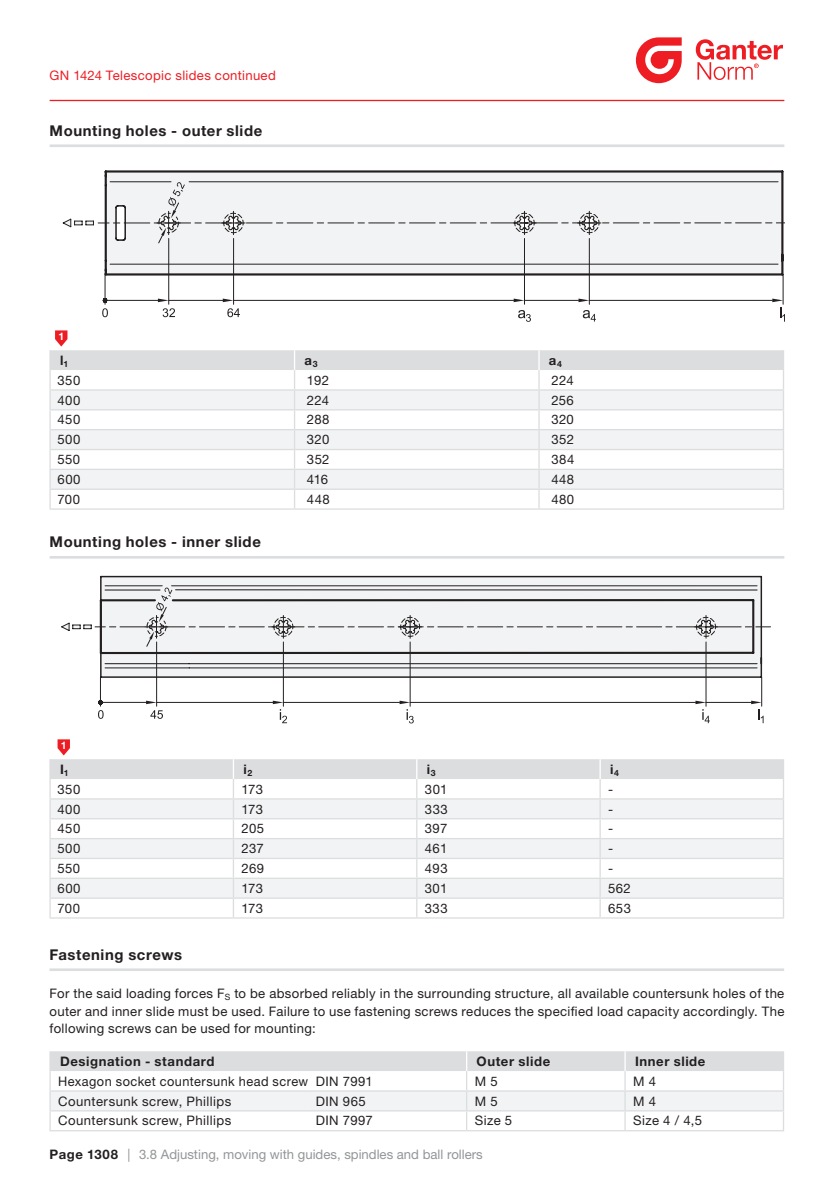
<style>
.page{position:relative;width:834px;height:1181px;background:#fff}
.page>*{position:absolute;margin:0;border:0;box-sizing:border-box;transform-origin:0 0}
.t1{font:700 14.88px "Helvetica Neue LTW1 G";letter-spacing:.04em;color:#231f20}
.t2{font:13.12px/17.5px "Helvetica Neue LTW1 G";letter-spacing:.03em;color:#231f20;text-align:justify}
.t3{font:13.12px "Helvetica Neue LT Pro";color:#939598}
.t4{font:700 13.12px "Helvetica Neue LT Pro";letter-spacing:.045em;color:#231f20}
.t5{font:13.12px "Helvetica Neue LTW1 G";letter-spacing:.025em;color:#ee1d23}
.t6{font:700 13.12px "Helvetica Neue LTW1 G";color:#231f20}
.t7{font:700 10.5px "Helvetica Neue LTW1 G";color:#fff}
.s1{font-family:"Helvetica Neue LTW1 G";font-weight:700;color:#231f20}
.s2{font-family:"Helvetica Neue LTW1 G"}
</style>
<div class="page">
<hr style="left:50px;top:100px;width:734px;height:1px;background:#ee1d23">
<svg style="left:635px;top:37px;width:46px;height:46px"></svg>
<svg style="left:695px;top:39px;width:87px;height:41px"></svg>
<hr style="left:49px;top:917px;width:184px;height:1px;background:#dcdddf">
<hr style="left:233px;top:917px;width:183px;height:1px;background:#dcdddf">
<hr style="left:416px;top:917px;width:184px;height:1px;background:#dcdddf">
<hr style="left:600px;top:917px;width:184px;height:1px;background:#dcdddf">
<svg style="left:49px;top:739px;width:735px;height:178px"></svg>
<div style="left:101px;top:576px;width:660px;height:101px;background:#f2f3f4"></div>
<hr style="left:101px;top:676px;width:660px;height:2px;background:#231f20">
<hr style="left:101px;top:576px;width:660px;height:1px;background:#231f20">
<hr style="left:100px;top:576px;width:2px;height:101px;background:#231f20">
<hr style="left:760px;top:576px;width:2px;height:101px;background:#231f20">
<svg style="left:61px;top:585px;width:696px;height:83px"></svg>
<svg style="left:98px;top:677px;width:6px;height:42px"></svg>
<svg style="left:751px;top:677px;width:12px;height:46px"></svg>
<hr style="left:705px;top:702px;width:46px;height:1px;background:#231f20">
<hr style="left:705px;top:642px;width:1px;height:64px;background:#231f20">
<svg style="left:695px;top:700px;width:14px;height:23px"></svg>
<hr style="left:156px;top:642px;width:1px;height:64px;background:#231f20">
<svg style="left:146px;top:700px;width:11px;height:4px"></svg>
<svg style="left:150px;top:710px;width:13px;height:9px"></svg>
<hr style="left:102px;top:702px;width:44px;height:1px;background:#231f20">
<hr style="left:410px;top:702px;width:285px;height:1px;background:#231f20">
<hr style="left:409px;top:642px;width:1px;height:64px;background:#231f20">
<hr style="left:283px;top:702px;width:116px;height:1px;background:#231f20">
<svg style="left:399px;top:700px;width:14px;height:23px"></svg>
<hr style="left:283px;top:642px;width:1px;height:64px;background:#231f20">
<hr style="left:157px;top:702px;width:116px;height:1px;background:#231f20">
<svg style="left:273px;top:700px;width:14px;height:23px"></svg>
<svg style="left:62px;top:587px;width:708px;height:60px"></svg>
<hr style="left:173px;top:599px;width:580px;height:2px;background:#231f20">
<hr style="left:101px;top:599px;width:54px;height:2px;background:#231f20">
<hr style="left:101px;top:652px;width:652px;height:2px;background:#231f20">
<hr style="left:100px;top:600px;width:2px;height:53px;background:#231f20">
<hr style="left:752px;top:600px;width:2px;height:53px;background:#231f20">
<hr style="left:49px;top:508px;width:245px;height:2px;background:#dcdddf">
<hr style="left:294px;top:508px;width:245px;height:2px;background:#dcdddf">
<hr style="left:539px;top:508px;width:245px;height:2px;background:#dcdddf">
<svg style="left:49px;top:330px;width:735px;height:178px"></svg>
<hr style="left:106px;top:170px;width:676px;height:3px;background:#231f20">
<hr style="left:105px;top:274px;width:1px;height:30px;background:#231f20">
<svg style="left:102px;top:298px;width:6px;height:19px"></svg>
<hr style="left:524px;top:238px;width:1px;height:66px;background:#231f20">
<svg style="left:513px;top:298px;width:11px;height:4px"></svg>
<svg style="left:518px;top:310px;width:13px;height:12px"></svg>
<hr style="left:589px;top:238px;width:1px;height:66px;background:#231f20">
<svg style="left:578px;top:298px;width:11px;height:4px"></svg>
<hr style="left:524px;top:300px;width:54px;height:1px;background:#231f20">
<svg style="left:582px;top:310px;width:13px;height:11px"></svg>
<hr style="left:782px;top:274px;width:1px;height:30px;background:#231f20">
<svg style="left:772px;top:298px;width:12px;height:20px"></svg>
<hr style="left:589px;top:300px;width:183px;height:1px;background:#231f20">
<hr style="left:168px;top:238px;width:1px;height:66px;background:#231f20">
<svg style="left:158px;top:298px;width:11px;height:4px"></svg>
<svg style="left:162px;top:308px;width:13px;height:9px"></svg>
<hr style="left:233px;top:238px;width:1px;height:66px;background:#231f20">
<svg style="left:223px;top:298px;width:10px;height:4px"></svg>
<hr style="left:105px;top:300px;width:53px;height:1px;background:#231f20">
<svg style="left:227px;top:308px;width:13px;height:9px"></svg>
<hr style="left:233px;top:300px;width:280px;height:1px;background:#231f20">
<hr style="left:169px;top:300px;width:54px;height:1px;background:#231f20">
<svg style="left:63px;top:171px;width:721px;height:104px"></svg>
<hr style="left:50px;top:144px;width:734px;height:3px;background:#dcdddf">
<hr style="left:50px;top:556px;width:734px;height:2px;background:#dcdddf">
<hr style="left:49px;top:968px;width:735px;height:3px;background:#dcdddf">
<svg style="left:49px;top:1051px;width:735px;height:79px"></svg>
<hr style="left:49px;top:1130px;width:259px;height:1px;background:#dcdddf">
<hr style="left:308px;top:1130px;width:158px;height:1px;background:#dcdddf">
<hr style="left:466px;top:1130px;width:159px;height:1px;background:#dcdddf">
<hr style="left:625px;top:1130px;width:159px;height:1px;background:#dcdddf">
<p class="t5" style="left:50px;top:67px;width:228px">GN 1424 Telescopic slides continued</p>
<p class="t1" style="left:50px;top:121px;width:214px">Mounting holes - outer slide</p>
<p class="t7" style="left:58px;top:330px;width:7px">1</p>
<p class="t6" style="left:60px;top:352px;width:10px">l<sub>1</sub></p>
<p class="t6" style="left:304px;top:352px;width:14px">a<sub>3</sub></p>
<p class="t6" style="left:549px;top:352px;width:14px">a<sub>4</sub></p>
<p class="t2" style="left:58px;top:371px;width:24px">350</p>
<p class="t2" style="left:307px;top:371px;width:24px">192</p>
<p class="t2" style="left:551px;top:371px;width:24px">224</p>
<p class="t2" style="left:57px;top:391px;width:25px">400</p>
<p class="t2" style="left:307px;top:391px;width:24px">224</p>
<p class="t2" style="left:551px;top:391px;width:24px">256</p>
<p class="t2" style="left:57px;top:411px;width:24px">450</p>
<p class="t2" style="left:307px;top:411px;width:24px">288</p>
<p class="t2" style="left:551px;top:411px;width:24px">320</p>
<p class="t2" style="left:57px;top:431px;width:24px">500</p>
<p class="t2" style="left:307px;top:431px;width:24px">320</p>
<p class="t2" style="left:551px;top:431px;width:24px">352</p>
<p class="t2" style="left:57px;top:450px;width:24px">550</p>
<p class="t2" style="left:307px;top:450px;width:24px">352</p>
<p class="t2" style="left:551px;top:450px;width:24px">384</p>
<p class="t2" style="left:57px;top:470px;width:25px">600</p>
<p class="t2" style="left:307px;top:470px;width:23px">416</p>
<p class="t2" style="left:551px;top:470px;width:24px">448</p>
<p class="t2" style="left:57px;top:490px;width:24px">700</p>
<p class="t2" style="left:307px;top:490px;width:24px">448</p>
<p class="t2" style="left:551px;top:490px;width:24px">480</p>
<p class="t1" style="left:50px;top:532px;width:213px">Mounting holes - inner slide</p>
<p class="t7" style="left:61px;top:739px;width:7px">1</p>
<p class="t6" style="left:60px;top:761px;width:10px">I<sub>1</sub></p>
<p class="t6" style="left:243px;top:761px;width:10px">i<sub>2</sub></p>
<p class="t6" style="left:426px;top:761px;width:10px">i<sub>3</sub></p>
<p class="t6" style="left:610px;top:761px;width:10px">i<sub>4</sub></p>
<p class="t2" style="left:58px;top:780px;width:24px">350</p>
<p class="t2" style="left:241px;top:780px;width:23px">173</p>
<p class="t2" style="left:425px;top:780px;width:24px">301</p>
<p class="t2" style="left:608px;top:780px;width:7px">-</p>
<p class="t2" style="left:57px;top:800px;width:25px">400</p>
<p class="t2" style="left:241px;top:800px;width:23px">173</p>
<p class="t2" style="left:425px;top:800px;width:24px">333</p>
<p class="t2" style="left:608px;top:800px;width:7px">-</p>
<p class="t2" style="left:57px;top:820px;width:24px">450</p>
<p class="t2" style="left:241px;top:820px;width:24px">205</p>
<p class="t2" style="left:425px;top:820px;width:24px">397</p>
<p class="t2" style="left:608px;top:820px;width:7px">-</p>
<p class="t2" style="left:57px;top:839px;width:24px">500</p>
<p class="t2" style="left:241px;top:839px;width:24px">237</p>
<p class="t2" style="left:425px;top:839px;width:24px">461</p>
<p class="t2" style="left:608px;top:839px;width:7px">-</p>
<p class="t2" style="left:57px;top:859px;width:24px">550</p>
<p class="t2" style="left:241px;top:859px;width:24px">269</p>
<p class="t2" style="left:425px;top:859px;width:24px">493</p>
<p class="t2" style="left:608px;top:859px;width:7px">-</p>
<p class="t2" style="left:57px;top:879px;width:25px">600</p>
<p class="t2" style="left:241px;top:879px;width:23px">173</p>
<p class="t2" style="left:425px;top:879px;width:24px">301</p>
<p class="t2" style="left:608px;top:879px;width:24px">562</p>
<p class="t2" style="left:57px;top:899px;width:24px">700</p>
<p class="t2" style="left:241px;top:899px;width:23px">173</p>
<p class="t2" style="left:425px;top:899px;width:24px">333</p>
<p class="t2" style="left:608px;top:899px;width:24px">653</p>
<p class="t1" style="left:49px;top:945px;width:134px">Fastening screws</p>
<p class="t2" style="left:50px;top:984px;width:736px">For the said loading forces F<sub>S</sub> to be absorbed reliably in the surrounding structure, all available countersunk holes of the outer and inner slide must be used. Failure to use fastening screws reduces the specified load capacity accordingly. The following screws can be used for mounting:</p>
<p class="t4" style="left:60px;top:1053px;width:156px">Designation - standard</p>
<p class="t4" style="left:476px;top:1053px;width:75px">Outer slide</p>
<p class="t4" style="left:635px;top:1053px;width:72px">Inner slide</p>
<p class="t2" style="left:58px;top:1072px;width:316px">Hexagon socket countersunk head screw DIN 7991</p>
<p class="t2" style="left:474px;top:1072px;width:24px">M 5</p>
<p class="t2" style="left:633px;top:1072px;width:24px">M 4</p>
<p class="t2" style="left:58px;top:1092px;width:174px">Countersunk screw, Phillips</p>
<p class="t2" style="left:315px;top:1092px;width:52px">DIN 965</p>
<p class="t2" style="left:474px;top:1092px;width:24px">M 5</p>
<p class="t2" style="left:633px;top:1092px;width:24px">M 4</p>
<p class="t2" style="left:58px;top:1112px;width:174px">Countersunk screw, Phillips</p>
<p class="t2" style="left:315px;top:1112px;width:59px">DIN 7997</p>
<p class="t2" style="left:474px;top:1112px;width:39px">Size 5</p>
<p class="t2" style="left:633px;top:1112px;width:71px">Size 4 / 4,5</p>
<p class="t3" style="left:50px;top:1147px;width:434px"><span class="s1">Page 1308</span> <span class="s2">|</span> 3.8 Adjusting, moving with guides, spindles and ball rollers</p>
</div>
